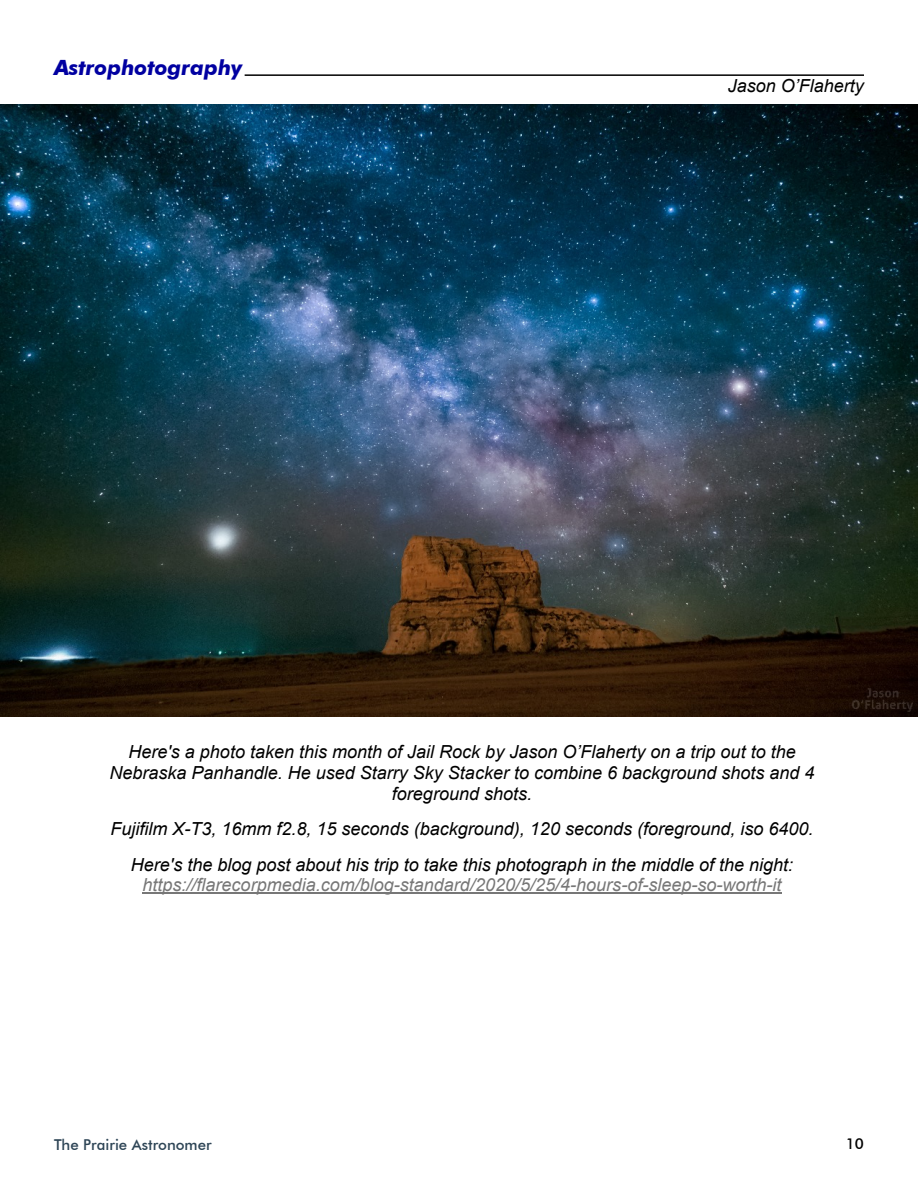
<style>
.page{position:relative;width:918px;height:1188px;background:#fff}
.page>*{position:absolute;margin:0;border:0;box-sizing:border-box;transform-origin:0 0}
.t1{font:italic 700 21px "Futura BT";color:#0100a1}
.t2{font:italic 18px/20.7px "Arial";color:#000;text-align:center}
.t3{font:italic 18px "Arial";color:#777}
.t4{font:500 15px "Futura BT";color:#2e4556}
.t5{font:500 15px "Futura BT";color:#000}
</style>
<div class="page">
<hr style="left:245px;top:74px;width:619px;height:2px;background:#000">
<hr style="left:143px;top:893px;width:639px;height:1px;background:#777">
<img style="left:0;top:104px;width:918px;height:612px">
<p class="t1" style="left:54px;top:59px;width:190px">Astrophotography</p>
<p class="t2" style="left:728px;top:77px;width:138px">Jason O’Flaherty</p>
<p class="t2" style="left:109px;top:743px;width:707px">Here's a photo taken this month of Jail Rock by Jason O’Flaherty on a trip out to the<br>Nebraska Panhandle. He used Starry Sky Stacker to combine 6 background shots and 4 foreground shots.</p>
<p class="t2" style="left:111px;top:813px;width:705px;line-height:35.7px">Fujifilm X-T3, 16mm f2.8, 15 seconds (background), 120 seconds (foreground, iso 6400.<br>Here's the blog post about his trip to take this photograph in the middle of the night:</p>
<p class="t3" style="left:143px;top:878px;width:641px">https://flarecorpmedia.com/blog-standard/2020/5/25/4-hours-of-sleep-so-worth-it</p>
<p class="t4" style="left:54px;top:1138px;width:159px">The Prairie Astronomer</p>
<p class="t5" style="left:846px;top:1138px;width:20px">10</p>
</div>
